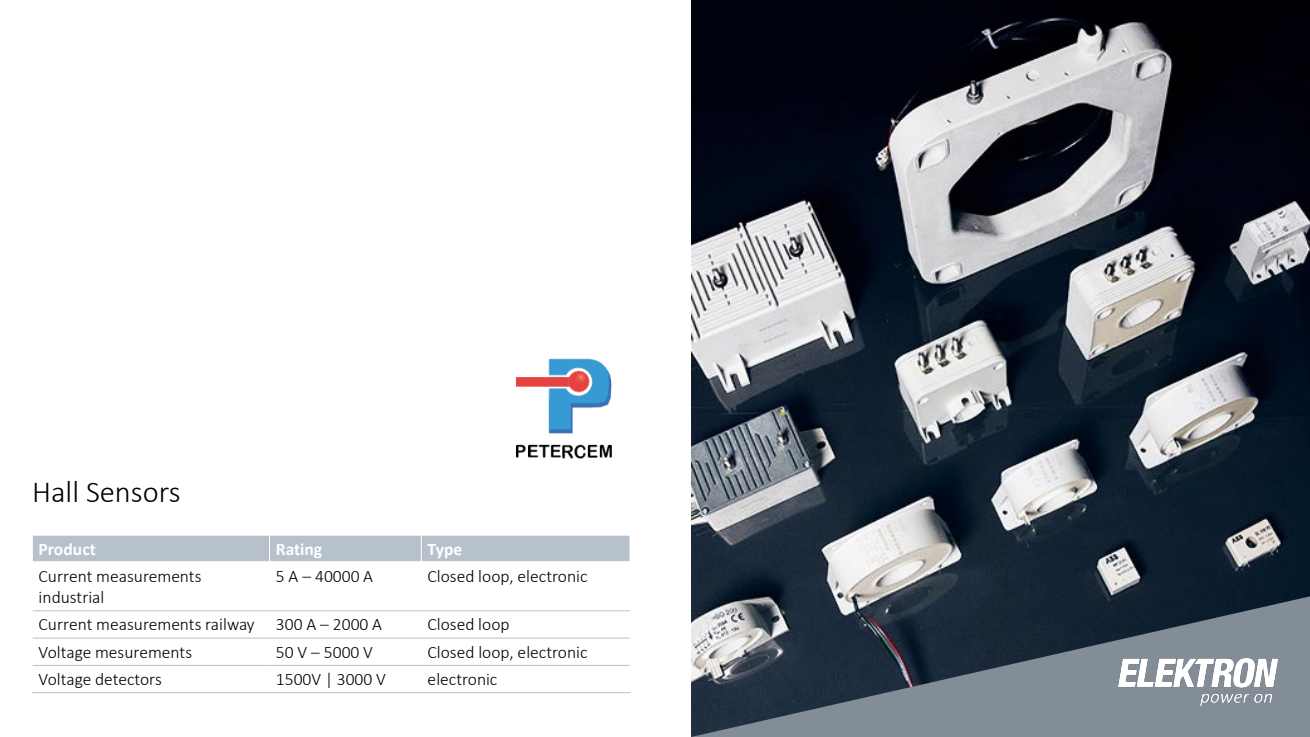
<style>
.page{position:relative;width:1310px;height:737px;background:#fff}
.page>*{position:absolute;margin:0;border:0;box-sizing:border-box;transform-origin:0 0}
.t1{font:300 30.62px "Calibri";color:#000}
.t2{font:300 17.5px/21px "Calibri";color:#000}
.t3{font:700 17.5px "Calibri";color:#fff}
</style>
<div class="page">
<div style="left:32px;top:535px;width:237px;height:27px;background:#b7c1cb"></div>
<div style="left:269px;top:535px;width:152px;height:27px;background:#b7c1cb"></div>
<div style="left:421px;top:535px;width:209px;height:27px;background:#b7c1cb"></div>
<hr style="left:269px;top:535px;width:1px;height:158px;background:#fff">
<hr style="left:421px;top:535px;width:1px;height:158px;background:#fff">
<hr style="left:32px;top:561px;width:598px;height:3px;background:#fff">
<hr style="left:32px;top:610px;width:598px;height:1px;background:#b7c1cb">
<hr style="left:32px;top:637px;width:598px;height:1px;background:#b7c1cb">
<hr style="left:32px;top:665px;width:237px;height:1px;background:#b7c1cb">
<hr style="left:269px;top:665px;width:361px;height:1px;background:#b7c1cb">
<hr style="left:32px;top:535px;width:1px;height:158px;background:#fff">
<hr style="left:32px;top:535px;width:598px;height:1px;background:#fff">
<hr style="left:32px;top:692px;width:598px;height:1px;background:#b7c1cb">
<img style="left:516px;top:358px;width:96px;height:101px">
<img style="left:691px;top:0;width:619px;height:596px">
<svg style="left:691px;top:596px;width:619px;height:141px;background:#56616d"></svg>
<img style="left:1118px;top:658px;width:159px;height:48px">
<h1 class="t1" style="left:32px;top:473px;width:150px">Hall Sensors</h1>
<p class="t3" style="left:39px;top:536px;width:59px">Product</p>
<p class="t3" style="left:276px;top:536px;width:48px">Rating</p>
<p class="t3" style="left:428px;top:536px;width:36px">Type</p>
<p class="t2" style="left:39px;top:565px;width:164px">Current measurements industrial</p>
<p class="t2" style="left:276px;top:565px;width:99px">5 A – 40000 A</p>
<p class="t2" style="left:428px;top:565px;width:161px">Closed loop, electronic</p>
<p class="t2" style="left:39px;top:614px;width:217px">Current measurements railway</p>
<p class="t2" style="left:276px;top:614px;width:108px">300 A – 2000 A</p>
<p class="t2" style="left:428px;top:614px;width:83px">Closed loop</p>
<p class="t2" style="left:39px;top:641px;width:155px">Voltage mesurements</p>
<p class="t2" style="left:276px;top:641px;width:99px">50 V – 5000 V</p>
<p class="t2" style="left:428px;top:641px;width:161px">Closed loop, electronic</p>
<p class="t2" style="left:39px;top:668px;width:125px">Voltage detectors</p>
<p class="t2" style="left:276px;top:668px;width:112px">1500V | 3000 V</p>
<p class="t2" style="left:428px;top:668px;width:71px">electronic</p>
</div>
